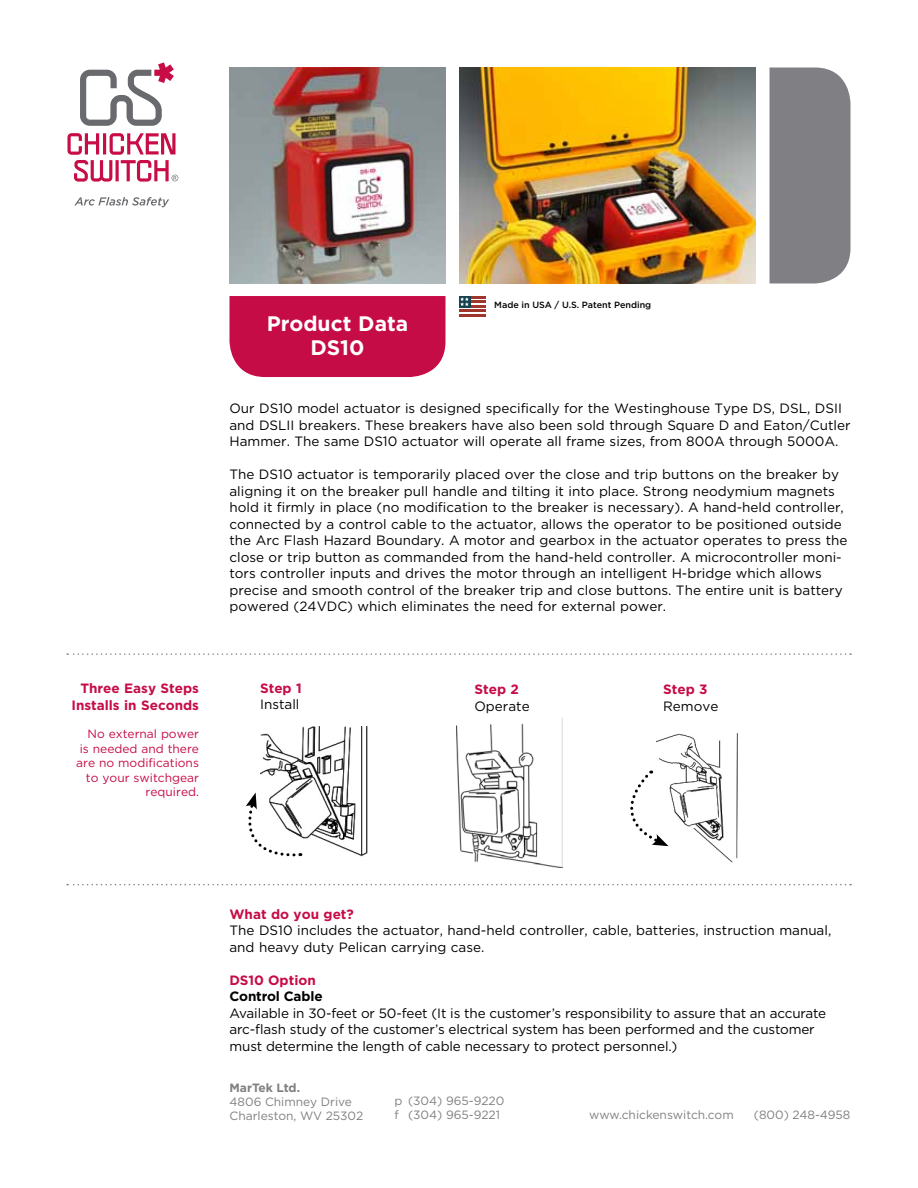
<style>
.page{position:relative;width:918px;height:1188px;background:#fff}
.page>*{position:absolute;margin:0;border:0;box-sizing:border-box;transform-origin:0 0}
.t1{font:700 21px/24px "Gotham HTF";color:#fff;text-align:center}
.t2{font:13.5px/16.5px "Gotham HTF";color:#000}
.t3{font:700 13.5px/16.2px "Gotham HTF";color:#c60c46;text-align:right}
.t4{font:700 13.5px "Gotham HTF";letter-spacing:-.01em;color:#000}
.t5{font:12px/14.4px "Gotham HTF";color:#807f83}
.t6{font:12px/14.4px "Gotham HTF";color:#c60c46;text-align:right}
.t7{font:700 12px "Gotham HTF";color:#807f83}
.t8{font:500 9px "Gotham HTF";color:#000}
</style>
<div class="page">
<svg style="left:80px;top:62px;width:94px;height:64px"></svg>
<svg style="left:68px;top:133px;width:110px;height:49px"></svg>
<svg style="left:74px;top:197px;width:95px;height:10px"></svg>
<div style="left:770px;top:68px;width:80px;height:216px;background:#807f83"></div>
<img style="left:230px;top:68px;width:216px;height:216px">
<img style="left:459px;top:68px;width:297px;height:216px">
<div style="left:230px;top:296px;width:216px;height:81px;background:#c60c46"></div>
<img style="left:657px;top:733px;width:81px;height:130px">
<img style="left:260px;top:726px;width:108px;height:131px">
<img style="left:456px;top:718px;width:107px;height:149px">
<svg style="left:67px;top:653px;width:784px;height:2px"></svg>
<svg style="left:67px;top:884px;width:784px;height:1px"></svg>
<hr style="left:459px;top:309px;width:27px;height:3px;background:#a0352b">
<hr style="left:459px;top:314px;width:27px;height:2px;background:#a0352b">
<div style="left:459px;top:296px;width:11px;height:11px;background:#174450"></div>
<svg style="left:460px;top:296px;width:26px;height:11px"></svg>
<svg style="left:245px;top:793px;width:56px;height:64px"></svg>
<svg style="left:630px;top:771px;width:39px;height:75px"></svg>
<p class="t3" style="left:71px;top:680px;width:129px">Three Easy Steps<br>Installs in Seconds</p>
<p class="t6" style="left:76px;top:727px;width:124px">No external power is needed and there are no modifications to your switchgear required.</p>
<h1 class="t1" style="left:267px;top:311px;width:143px">Product Data<br>DS10</h1>
<p class="t8" style="left:494px;top:300px;width:159px">Made in USA / U.S. Patent Pending</p>
<p class="t2" style="left:229px;top:400px;width:622px">Our DS10 model actuator is designed specifically for the Westinghouse Type DS, DSL, DSII and DSLII breakers. These breakers have also been sold through Square D and Eaton/Cutler<br>Hammer. The same DS10 actuator will operate all frame sizes, from 800A through 5000A.</p>
<p class="t2" style="left:229px;top:466px;width:620px">The DS10 actuator is temporarily placed over the close and trip buttons on the breaker by aligning it on the breaker pull handle and tilting it into place. Strong neodymium magnets hold it firmly in place (no modification to the breaker is necessary). A hand-held controller, connected by a control cable to the actuator, allows the operator to be positioned outside the Arc Flash Hazard Boundary. A motor and gearbox in the actuator operates to press the close or trip button as commanded from the hand-held controller. A microcontroller moni&shy;tors controller inputs and drives the motor through an intelligent H-bridge which allows precise and smooth control of the breaker trip and close buttons. The entire unit is battery powered (24VDC) which eliminates the need for external power.</p>
<p class="t3" style="left:260px;top:680px;width:43px">Step 1</p>
<p class="t2" style="left:260px;top:696px;width:41px">Install</p>
<p class="t3" style="left:474px;top:681px;width:46px">Step 2</p>
<p class="t2" style="left:474px;top:697px;width:57px">Operate</p>
<p class="t3" style="left:663px;top:681px;width:46px">Step 3</p>
<p class="t2" style="left:663px;top:697px;width:57px">Remove</p>
<p class="t3" style="left:230px;top:905px;width:126px">What do you get?</p>
<p class="t2" style="left:230px;top:922px;width:603px">The DS10 includes the actuator, hand-held controller, cable, batteries, instruction manual, and heavy duty Pelican carrying case.</p>
<p class="t3" style="left:230px;top:971px;width:88px">DS10 Option</p>
<p class="t4" style="left:230px;top:988px;width:95px">Control Cable</p>
<p class="t2" style="left:230px;top:1004px;width:598px">Available in 30-feet or 50-feet (It is the customer’s responsibility to assure that an accurate arc-flash study of the customer’s electrical system has been performed and the customer must determine the length of cable necessary to protect personnel.)</p>
<p class="t7" style="left:230px;top:1081px;width:72px">MarTek Ltd.</p>
<p class="t5" style="left:230px;top:1094px;width:135px">4806 Chimney Drive<br>Charleston, WV 25302</p>
<p class="t5" style="left:394px;top:1093px;width:111px">p (304) 965-9220 f (304) 965-9221</p>
<p class="t5" style="left:589px;top:1107px;width:146px">www.chickenswitch.com</p>
<p class="t5" style="left:754px;top:1107px;width:98px">(800) 248-4958</p>
</div>
